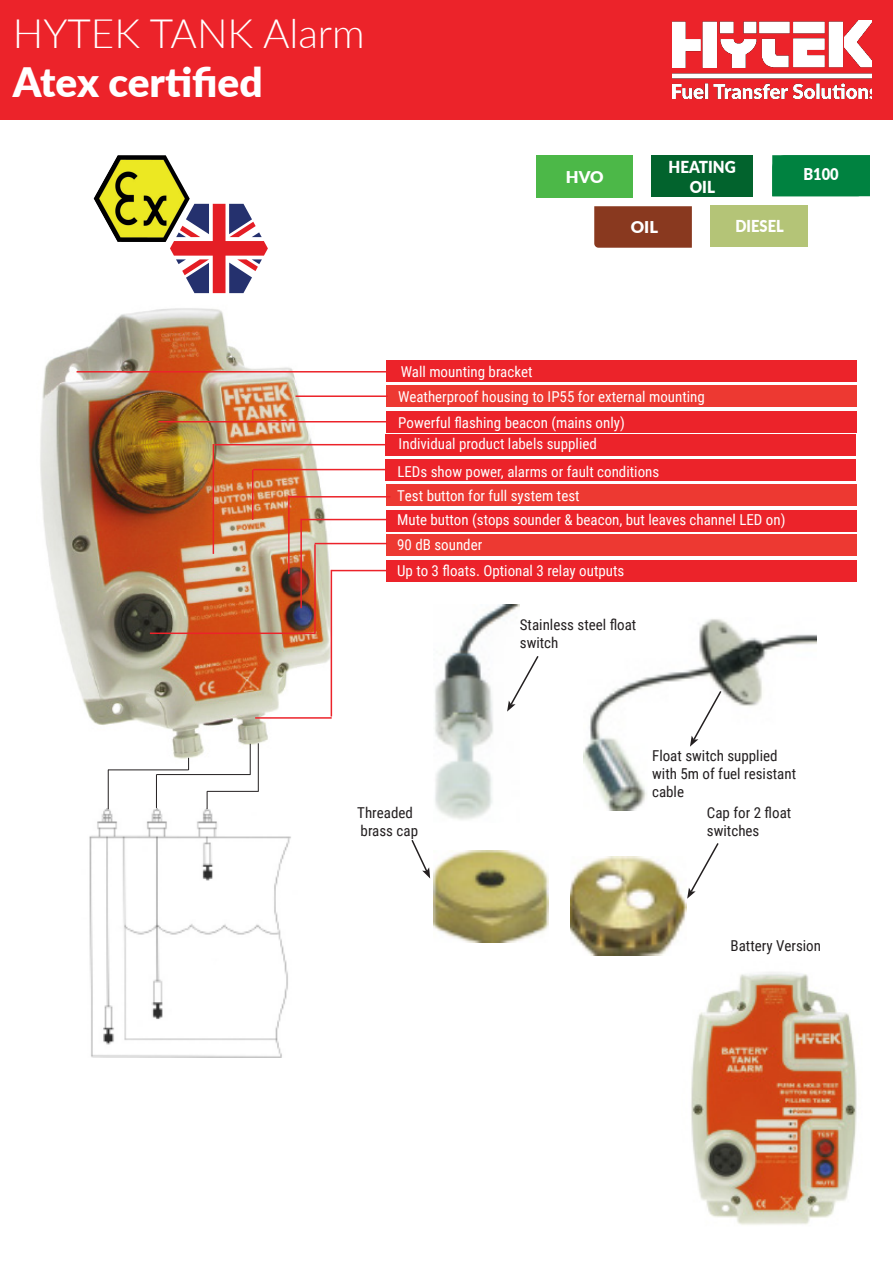
<style>
.page{position:relative;width:893px;height:1263px;background:#fff}
.page>*{position:absolute;margin:0;border:0;box-sizing:border-box;transform-origin:0 0}
.t1{font:300 40.5px "Lato";color:#fff}
.t2{font:900 40.5px "Lato";letter-spacing:-.005em;color:#fff}
.t3{font:900 16.5px "Lato";color:#fff;scale:.92 1}
.t4{font:900 16.5px "Lato";color:#fff;scale:.89 1}
.t5{font:900 16.35px "Lato";color:#fff}
.t6{font:900 16.35px "Lato";color:#fff;scale:.9 1}
.t7{font:15px "Roboto Condensed";color:#fff}
.t8{font:15px/18px "Roboto Condensed";color:#231f20}
</style>
<div class="page">
<div style="left:385px;top:435px;width:471px;height:21px;background:#ec232a"></div>
<img style="left:40px;top:308px;width:304px;height:456px">
<div style="left:0;top:0;width:893px;height:120px;background:#ec232a"></div>
<img style="left:672px;top:21px;width:200px;height:77px">
<hr style="left:77px;top:371px;width:312px;height:1px;background:#ec232a">
<div style="left:386px;top:560px;width:471px;height:21px;background:#ec232a"></div>
<div style="left:386px;top:534px;width:471px;height:22px;background:#ed3932"></div>
<img style="left:107px;top:155px;width:11px;height:20px">
<svg style="left:170px;top:204px;width:98px;height:89px"></svg>
<div style="left:386px;top:510px;width:471px;height:21px;background:#ec232a"></div>
<div style="left:386px;top:484px;width:471px;height:22px;background:#ed3932"></div>
<div style="left:385px;top:459px;width:471px;height:22px;background:#ec232a"></div>
<div style="left:386px;top:411px;width:471px;height:21px;background:#ec232a"></div>
<div style="left:386px;top:386px;width:471px;height:21px;background:#ed3932"></div>
<div style="left:386px;top:360px;width:471px;height:22px;background:#ec232a"></div>
<hr style="left:213px;top:444px;width:1px;height:110px;background:#ec232a">
<hr style="left:215px;top:444px;width:172px;height:1px;background:#ec232a">
<hr style="left:315px;top:543px;width:72px;height:1px;background:#ec232a">
<hr style="left:296px;top:395px;width:92px;height:2px;background:#ec232a">
<hr style="left:158px;top:421px;width:235px;height:1px;background:#ec232a">
<hr style="left:253px;top:469px;width:134px;height:1px;background:#ec232a">
<div style="left:711px;top:205px;width:97px;height:42px;background:#b4c477"></div>
<div style="left:536px;top:155px;width:97px;height:43px;background:#4cb848"></div>
<div style="left:651px;top:155px;width:102px;height:42px;background:#02632d"></div>
<div style="left:772px;top:155px;width:98px;height:41px;background:#008240"></div>
<div style="left:594px;top:206px;width:98px;height:42px;background:#89391f"></div>
<hr style="left:252px;top:470px;width:1px;height:50px;background:#ec232a">
<hr style="left:288px;top:496px;width:103px;height:1px;background:#ec232a">
<hr style="left:288px;top:495px;width:2px;height:79px;background:#ec232a">
<hr style="left:301px;top:519px;width:93px;height:1px;background:#ec232a">
<hr style="left:300px;top:519px;width:2px;height:89px;background:#ec232a">
<hr style="left:314px;top:544px;width:2px;height:90px;background:#ec232a">
<hr style="left:150px;top:632px;width:165px;height:2px;background:#ec232a">
<hr style="left:332px;top:570px;width:60px;height:1px;background:#ec232a">
<hr style="left:331px;top:570px;width:1px;height:146px;background:#ec232a">
<hr style="left:255px;top:717px;width:77px;height:2px;background:#ec232a">
<img style="left:89px;top:809px;width:202px;height:249px">
<svg style="left:188px;top:758px;width:1px;height:12px"></svg>
<hr style="left:250px;top:744px;width:1px;height:31px;background:#231f20">
<svg style="left:207px;top:792px;width:1px;height:17px"></svg>
<hr style="left:108px;top:770px;width:80px;height:1px;background:#231f20">
<hr style="left:157px;top:774px;width:93px;height:1px;background:#231f20">
<hr style="left:207px;top:791px;width:52px;height:1px;background:#231f20">
<hr style="left:108px;top:770px;width:1px;height:39px;background:#231f20">
<hr style="left:156px;top:774px;width:1px;height:34px;background:#231f20">
<hr style="left:258px;top:743px;width:1px;height:48px;background:#231f20">
<img style="left:691px;top:972px;width:166px;height:253px">
<img style="left:435px;top:605px;width:85px;height:215px">
<img style="left:584px;top:619px;width:232px;height:191px">
<img style="left:434px;top:850px;width:115px;height:92px">
<img style="left:571px;top:857px;width:116px;height:98px">
<svg style="left:507px;top:654px;width:32px;height:58px"></svg>
<svg style="left:690px;top:689px;width:33px;height:58px"></svg>
<svg style="left:687px;top:843px;width:32px;height:56px"></svg>
<svg style="left:411px;top:840px;width:19px;height:38px"></svg>
<p class="t1" style="left:13px;top:6px;width:354px">HYTEK TANK Alarm</p>
<p class="t2" style="left:13px;top:52px;width:251px">Atex certified</p>
<p class="t5" style="left:566px;top:164px;width:39px">HVO</p>
<p class="t5" style="left:631px;top:215px;width:29px">OIL</p>
<p class="t3" style="left:668px;top:154px;width:75px">HEATING</p>
<p class="t3" style="left:690px;top:174px;width:29px">OIL</p>
<p class="t4" style="left:735px;top:214px;width:56px">DIESEL</p>
<p class="t6" style="left:803px;top:161px;width:41px">B100</p>
<p class="t7" style="left:401px;top:361px;width:133px">Wall mounting bracket</p>
<p class="t7" style="left:398px;top:412px;width:228px">Powerful flashing beacon (mains only)</p>
<p class="t7" style="left:398px;top:386px;width:308px">Weatherproof housing to IP55 for external mounting</p>
<p class="t7" style="left:399px;top:434px;width:200px">Individual product labels supplied</p>
<p class="t7" style="left:397px;top:461px;width:263px">LEDs show power, alarms or fault conditions</p>
<p class="t7" style="left:397px;top:485px;width:184px">Test button for full system test</p>
<p class="t7" style="left:397px;top:509px;width:390px">Mute button (stops sounder &amp; beacon, but leaves channel LED on)</p>
<p class="t7" style="left:397px;top:534px;width:87px">90 dB sounder</p>
<p class="t7" style="left:397px;top:560px;width:229px">Up to 3 floats. Optional 3 relay outputs</p>
<p class="t8" style="left:357px;top:803px;width:57px">Threaded</p>
<p class="t8" style="left:361px;top:821px;width:59px">brass cap</p>
<p class="t8" style="left:520px;top:615px;width:118px">Stainless steel float switch</p>
<p class="t8" style="left:652px;top:746px;width:145px">Float switch supplied with 5m of fuel resistant cable</p>
<p class="t8" style="left:707px;top:803px;width:86px">Cap for 2 float switches</p>
<p class="t8" style="left:730px;top:936px;width:92px">Battery Version</p>
</div>
